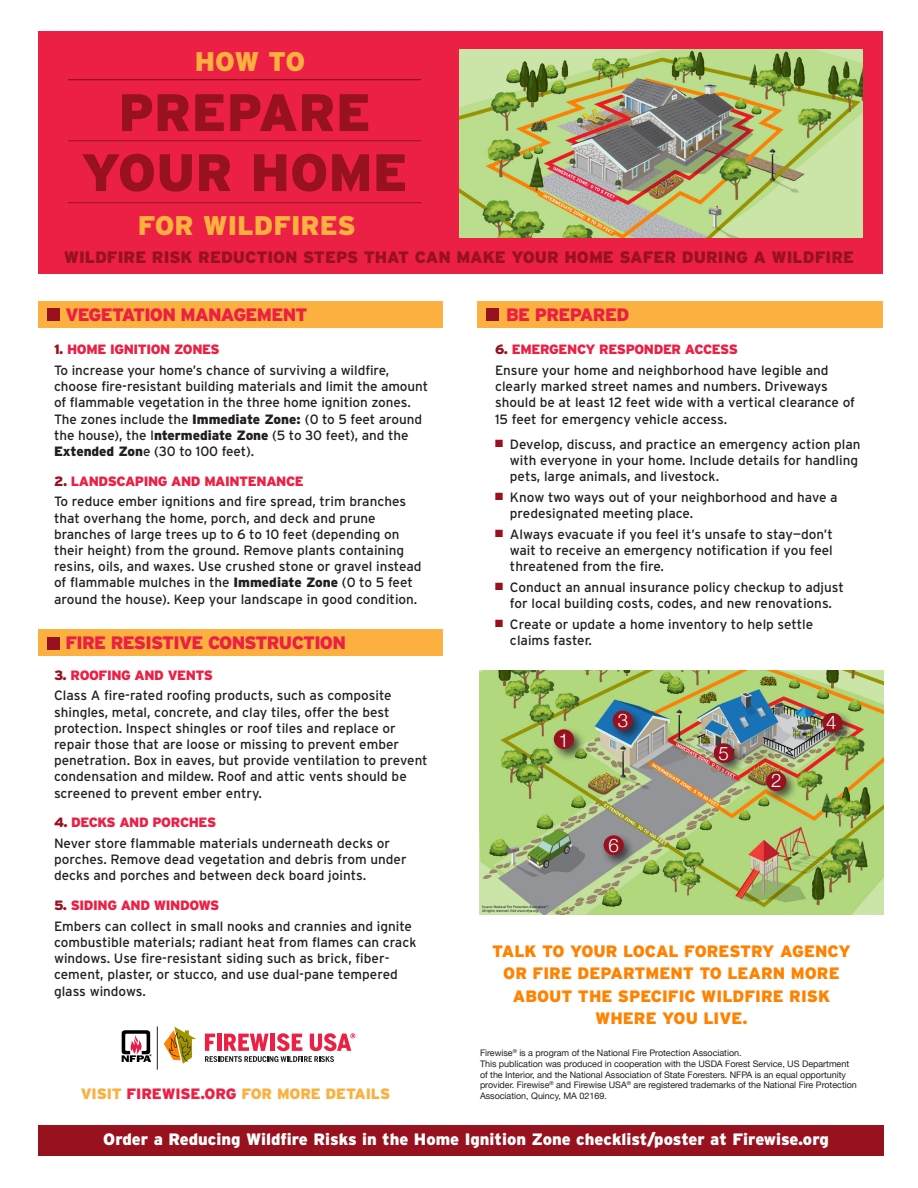
<style>
.page{position:relative;width:918px;height:1188px;background:#fff}
.page>*{position:absolute;margin:0;border:0;box-sizing:border-box;transform-origin:0 0}
.t1{font:900 52.5px "Interstate";color:#97111e}
.t2{font:900 27px "Interstate";color:#fbb03f}
.t3{font:300 18.75px "Helvetica Neue";color:#fff}
.t4{font:900 18px "Interstate";letter-spacing:-.04em;color:#eb2044}
.t5{font:900 16.5px/22.5px "Interstate";color:#ff8200;text-align:center}
.t6{font:900 16.5px "Interstate";color:#fff}
.t7{font:900 16.5px "Interstate";color:#97111e}
.t8{font:900 15px "Interstate";letter-spacing:-.01em;color:#fbb03f}
.t9{font:13.5px/16.2px "Interstate";color:#231f20}
.t10{font:900 13.5px "Interstate";letter-spacing:-.03em;color:#eb2044}
.t11{font:9px/10.8px "Helvetica Neue";letter-spacing:-.005em;color:#231f20}
.s1{color:#97111e}
.s2{font-weight:900}
.s3{color:#eb2044}
</style>
<div class="page">
<div style="left:38px;top:31px;width:845px;height:243px;background:#eb2044"></div>
<hr style="left:68px;top:79px;width:353px;height:1px;background:#97111e">
<hr style="left:68px;top:140px;width:353px;height:1px;background:#97111e">
<hr style="left:68px;top:202px;width:353px;height:1px;background:#97111e">
<img style="left:459px;top:50px;width:404px;height:188px">
<div style="left:478px;top:301px;width:405px;height:26px;background:#fbb03f"></div>
<div style="left:486px;top:309px;width:13px;height:12px;background:#97111e"></div>
<div style="left:38px;top:629px;width:404px;height:26px;background:#fbb03f"></div>
<div style="left:47px;top:637px;width:12px;height:12px;background:#97111e"></div>
<div style="left:38px;top:301px;width:404px;height:26px;background:#fbb03f"></div>
<div style="left:47px;top:309px;width:12px;height:12px;background:#97111e"></div>
<img style="left:479px;top:670px;width:405px;height:245px">
<div style="left:711px;top:740px;width:35px;height:36px;background:#231f20;opacity:.75"></div>
<div style="left:714px;top:743px;width:20px;height:20px;background:#97111e;border-radius:50%"></div>
<div style="left:819px;top:710px;width:36px;height:35px;background:#231f20;opacity:.75"></div>
<div style="left:822px;top:713px;width:20px;height:20px;background:#97111e;border-radius:50%"></div>
<div style="left:610px;top:707px;width:35px;height:36px;background:#231f20;opacity:.75"></div>
<div style="left:613px;top:711px;width:20px;height:19px;background:#97111e;border-radius:50%"></div>
<div style="left:763px;top:768px;width:36px;height:36px;background:#231f20;opacity:.75"></div>
<div style="left:766px;top:771px;width:20px;height:20px;background:#97111e;border-radius:50%"></div>
<div style="left:551px;top:726px;width:36px;height:36px;background:#231f20;opacity:.75"></div>
<div style="left:554px;top:729px;width:20px;height:20px;background:#97111e;border-radius:50%"></div>
<div style="left:601px;top:832px;width:35px;height:35px;background:#231f20;opacity:.75"></div>
<div style="left:604px;top:835px;width:20px;height:20px;background:#97111e;border-radius:50%"></div>
<div style="left:38px;top:1125px;width:846px;height:30px;background:#97111e"></div>
<svg style="left:164px;top:1027px;width:32px;height:37px"></svg>
<hr style="left:157px;top:1026px;width:1px;height:44px;background:#231f20">
<svg style="left:122px;top:1030px;width:30px;height:32px"></svg>
<svg style="left:205px;top:1033px;width:150px;height:29px"></svg>
<p class="t2" style="left:195px;top:46px;width:112px">HOW TO</p>
<p class="t1" style="left:118px;top:83px;width:254px">PREPARE</p>
<p class="t1" style="left:81px;top:143px;width:328px">YOUR HOME</p>
<p class="t2" style="left:138px;top:210px;width:220px">FOR WILDFIRES</p>
<p class="t7" style="left:64px;top:247px;width:792px">WILDFIRE RISK REDUCTION STEPS THAT CAN MAKE YOUR HOME SAFER DURING A WILDFIRE</p>
<p class="t4" style="left:65px;top:305px;width:244px">VEGETATION MANAGEMENT</p>
<p class="t10" style="left:54px;top:342px;width:167px"><span class="s1">1.</span> HOME IGNITION ZONES</p>
<p class="t9" style="left:54px;top:362px;width:376px">To increase your home’s chance of surviving a wildfire, choose fire-resistant building materials and limit the amount of flammable vegetation in the three home ignition zones.<br>The zones include the <span class="s2">Immediate Zone:</span> (0 to 5 feet around the house), the I<span class="s2">ntermediate Zone</span> (5 to 30 feet), and the <span class="s2">Extended Zon</span>e (30 to 100 feet).</p>
<p class="t10" style="left:54px;top:473px;width:251px"><span class="s1">2.</span> LANDSCAPING AND MAINTENANCE</p>
<p class="t9" style="left:54px;top:493px;width:369px">To reduce ember ignitions and fire spread, trim branches that overhang the home, porch, and deck and prune branches of large trees up to 6 to 10 feet (depending on their height) from the ground. Remove plants containing resins, oils, and waxes. Use crushed stone or gravel instead of flammable mulches in the <span class="s2">Immediate Zone</span> (0 to 5 feet around the house). Keep your landscape in good condition.</p>
<p class="t4" style="left:65px;top:633px;width:282px">FIRE RESISTIVE CONSTRUCTION</p>
<p class="t10" style="left:54px;top:667px;width:161px"><span class="s1">3.</span> ROOFING AND VENTS</p>
<p class="t9" style="left:54px;top:688px;width:375px">Class A fire-rated roofing products, such as composite shingles, metal, concrete, and clay tiles, offer the best protection. Inspect shingles or roof tiles and replace or repair those that are loose or missing to prevent ember penetration. Box in eaves, but provide ventilation to prevent condensation and mildew. Roof and attic vents should be screened to prevent ember entry.</p>
<p class="t10" style="left:54px;top:815px;width:164px"><span class="s1">4.</span> DECKS AND PORCHES</p>
<p class="t9" style="left:54px;top:835px;width:354px">Never store flammable materials underneath decks or porches. Remove dead vegetation and debris from under decks and porches and between deck board joints.</p>
<p class="t10" style="left:54px;top:898px;width:167px"><span class="s1">5.</span> SIDING AND WINDOWS</p>
<p class="t9" style="left:54px;top:918px;width:364px">Embers can collect in small nooks and crannies and ignite combustible materials; radiant heat from flames can crack windows. Use fire-resistant siding such as brick, fiber&shy;cement, plaster, or stucco, and use dual-pane tempered glass windows.</p>
<p class="t8" style="left:81px;top:1085px;width:311px">VISIT <span class="s3">FIREWISE.ORG</span> FOR MORE DETAILS</p>
<p class="t4" style="left:506px;top:305px;width:125px">BE PREPARED</p>
<p class="t10" style="left:495px;top:342px;width:244px"><span class="s1">6.</span> EMERGENCY RESPONDER ACCESS</p>
<p class="t9" style="left:495px;top:362px;width:362px">Ensure your home and neighborhood have legible and clearly marked street names and numbers. Driveways should be at least 12 feet wide with a vertical clearance of 15 feet for emergency vehicle access.</p>
<p class="t9" style="left:510px;top:436px;width:352px;text-indent:-15px"><span class="s1">■</span> Develop, discuss, and practice an emergency action plan with everyone in your home. Include details for handling pets, large animals, and livestock.</p>
<p class="t9" style="left:510px;top:489px;width:329px;text-indent:-15px"><span class="s1">■</span> Know two ways out of your neighborhood and have a predesignated meeting place.</p>
<p class="t9" style="left:510px;top:526px;width:325px;text-align:justify;text-indent:-15px"><span class="s1">■</span> Always evacuate if you feel it’s unsafe to stay—don’t wait to receive an emergency notification if you feel threatened from the fire.</p>
<p class="t9" style="left:495px;top:579px;width:350px;text-align:center"><span class="s1">■</span> Conduct an annual insurance policy checkup to adjust for local building costs, codes, and new renovations.</p>
<p class="t9" style="left:510px;top:616px;width:305px;text-indent:-15px"><span class="s1">■</span> Create or update a home inventory to help settle claims faster.</p>
<p class="t3" style="left:559px;top:725px;width:12px">1</p>
<p class="t3" style="left:618px;top:705px;width:12px">3</p>
<p class="t3" style="left:826px;top:707px;width:12px">4</p>
<p class="t3" style="left:608px;top:830px;width:12px">6</p>
<p class="t3" style="left:718px;top:738px;width:12px">5</p>
<p class="t3" style="left:771px;top:765px;width:12px">2</p>
<p class="t5" style="left:492px;top:939px;width:360px">TALK TO YOUR LOCAL FORESTRY AGENCY<br>OR FIRE DEPARTMENT TO LEARN MORE<br>ABOUT THE SPECIFIC WILDFIRE RISK<br>WHERE YOU LIVE.</p>
<p class="t11" style="left:480px;top:1048px;width:378px">Firewise<sup>®</sup> is a program of the National Fire Protection Association.<br>This publication was produced in cooperation with the USDA Forest Service, US Department of the Interior, and the National Association of State Foresters. NFPA is an equal opportunity provider. Firewise<sup>®</sup> and Firewise USA<sup>®</sup> are registered trademarks of the National Fire Protection Association, Quincy, MA 02169.</p>
<p class="t6" style="left:103px;top:1130px;width:727px">Order a Reducing Wildfire Risks in the Home Ignition Zone checklist/poster at Firewise.org</p>
</div>
